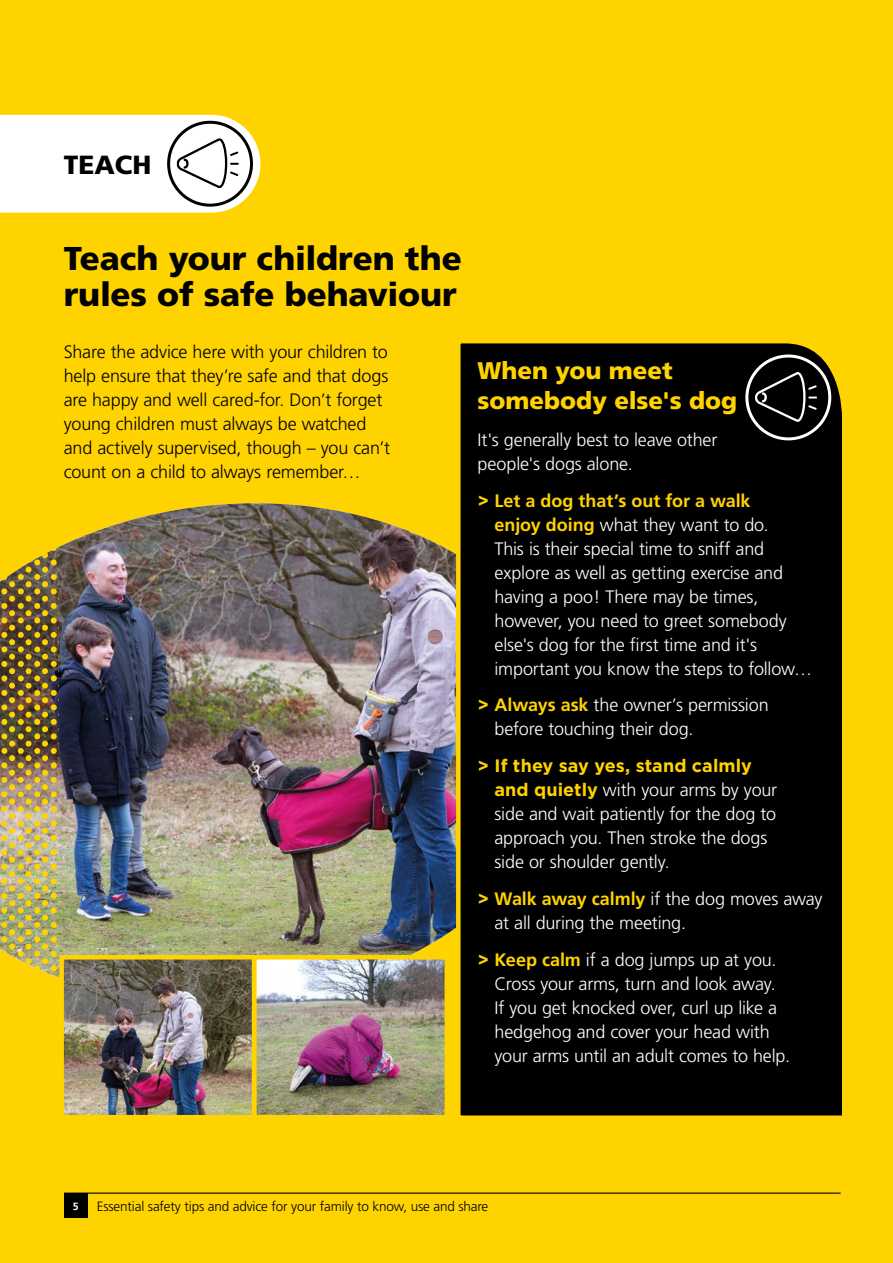
<style>
.page{position:relative;width:893px;height:1263px;background:#ffd300}
.page>*{position:absolute;margin:0;border:0;box-sizing:border-box;transform-origin:0 0}
.t1{font:900 33px/36px "Frutiger";letter-spacing:-.005em;color:#000}
.t2{font:900 26.25px "Frutiger";color:#000}
.t3{font:900 24px/30px "Frutiger";color:#ffd300}
.t4{font:300 18px/24px "Frutiger";letter-spacing:-.01em;color:#fff}
.t5{font:300 18px/24px "Frutiger";letter-spacing:-.01em;color:#000}
.t6{font:700 18px "Gotham";letter-spacing:.005em;color:#ffd300}
.t7{font:300 13.5px "Frutiger";letter-spacing:-.01em;color:#000}
.t8{font:700 10.5px "Frutiger";color:#fff}
.s1{font-family:"Gotham";font-weight:700;color:#ffd300}
.s2{font-weight:700;color:#ffd300}
</style>
<div class="page">
<hr style="left:64px;top:1192px;width:776px;height:2px;background:#000">
<svg style="left:0;top:115px;width:260px;height:98px;background:#f6f4eb"></svg>
<div style="left:167px;top:121px;width:86px;height:86px;border:3px solid #000;border-radius:50%"></div>
<div style="left:454px;top:343px;width:388px;height:773px;background:#000"></div>
<svg style="left:755px;top:372px;width:62px;height:50px;background:#232323"></svg>
<div style="left:745px;top:354px;width:86px;height:86px;border:3px solid #fff;border-radius:50%"></div>
<img style="left:1px;top:503px;width:450px;height:715px">
<h2 class="t2" style="left:64px;top:149px;width:89px">TEACH</h2>
<h1 class="t1" style="left:64px;top:240px;width:400px">Teach your children the rules of safe behaviour</h1>
<p class="t5" style="left:64px;top:339px;width:328px">Share the advice here with your children to help ensure that they’re safe and that dogs are happy and well cared-for. Don’t forget young children must always be watched and actively supervised, though – you can’t count on a child to always remember…</p>
<h3 class="t3" style="left:478px;top:355px;width:261px">When you meet somebody else's dog</h3>
<p class="t4" style="left:478px;top:428px;width:241px">It's generally best to leave other people's dogs alone.</p>
<p class="t4" style="left:494px;top:488px;width:319px;text-indent:-17px"><span class="s1">&gt;</span> <span class="s2">Let a dog that’s out for a walk<br>enjoy doing</span> what they want to do.<br>This is their special time to sniff and explore as well as getting exercise and having a poo! There may be times, however, you need to greet somebody else's dog for the first time and it's important you know the steps to follow…</p>
<p class="t4" style="left:494px;top:693px;width:276px;text-indent:-17px"><span class="s1">&gt;</span> <span class="s2">Always ask</span> the owner’s permission before touching their dog.</p>
<p class="t6" style="left:478px;top:754px;width:276px">&gt; If they say yes, stand calmly</p>
<p class="t4" style="left:494px;top:778px;width:284px"><span class="s1">and quietly</span> with your arms by your side and wait patiently for the dog to approach you. Then stroke the dogs side or shoulder gently.</p>
<p class="t4" style="left:494px;top:887px;width:330px;text-indent:-17px"><span class="s1">&gt;</span> <span class="s2">Walk away calmly</span> if the dog moves away at all during the meeting.</p>
<p class="t4" style="left:494px;top:947px;width:297px;text-indent:-17px"><span class="s1">&gt;</span> <span class="s2">Keep calm</span> if a dog jumps up at you.<br>Cross your arms, turn and look away.<br>If you get knocked over, curl up like a hedgehog and cover your head with your arms until an adult comes to help.</p>
<p class="t8" style="left:73px;top:1200px;width:7px">5</p>
<p class="t7" style="left:97px;top:1198px;width:393px">Essential safety tips and advice for your family to know, use and share</p>
</div>
